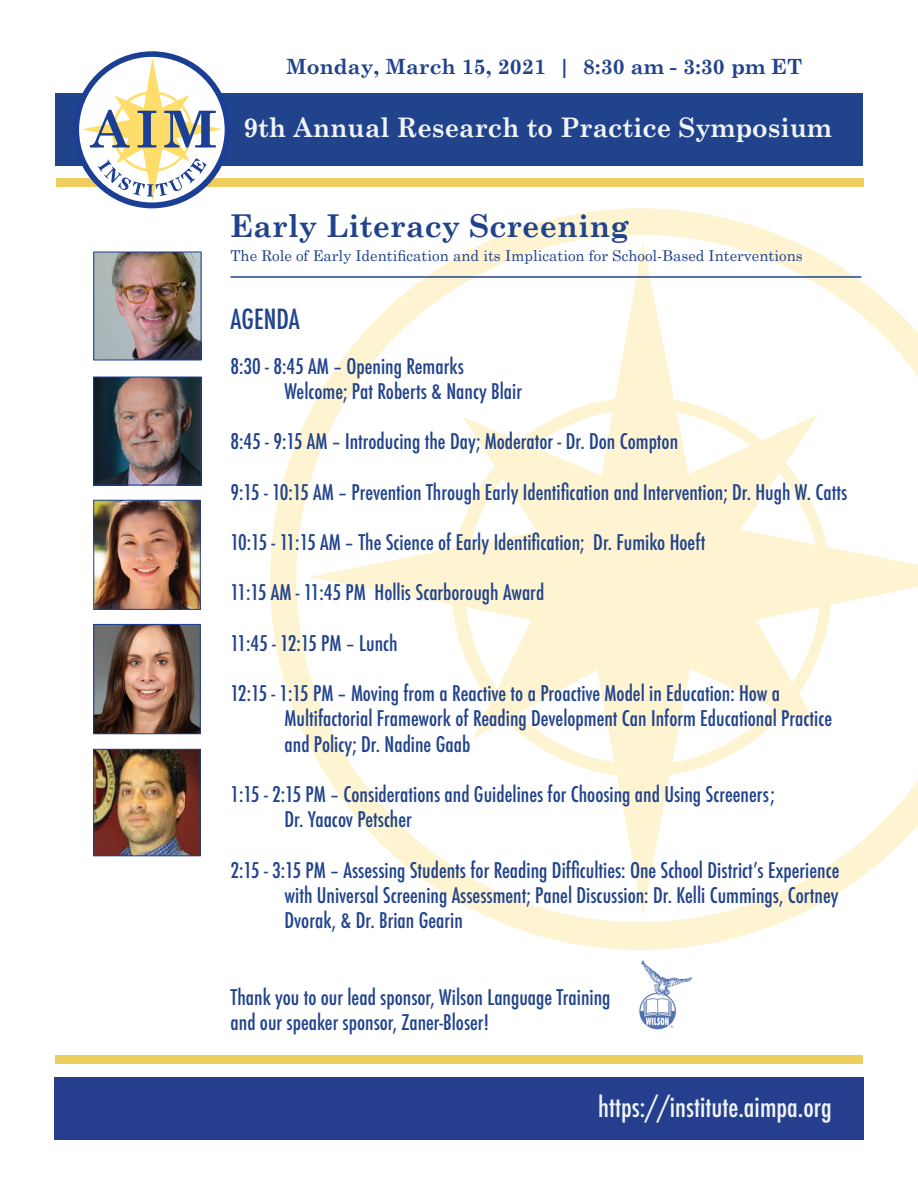
<style>
.page{position:relative;width:918px;height:1188px;background:#fff}
.page>*{position:absolute;margin:0;border:0;box-sizing:border-box;transform-origin:0 0}
.t1{font:700 31.5px "Century Schoolbook";letter-spacing:.005em;color:#21438c;scale:.96 1}
.t2{font:700 27px "Century Schoolbook";color:#f1f4f7;scale:.94 1}
.t3{font:500 condensed 27px "Futura";color:#f1f4f7}
.t4{font:500 condensed 27px "Futura";color:#21438c}
.t5{font:500 condensed 21px/25.2px "Futura";color:#21438c}
.t6{font:700 21px "Century Schoolbook";color:#21438c}
.t7{font:15px "Century Schoolbook";color:#21438c}
</style>
<div class="page">
<svg style="left:270px;top:208px;width:648px;height:742px"></svg>
<img style="left:96px;top:502px;width:102px;height:105px">
<div style="left:55px;top:93px;width:807px;height:73px;background:#21438c"></div>
<div style="left:54px;top:1077px;width:809px;height:62px;background:#253f8e"></div>
<div style="left:56px;top:178px;width:808px;height:9px;background:#eece5f"></div>
<div style="left:55px;top:1055px;width:807px;height:9px;background:#eece5f"></div>
<svg style="left:79px;top:51px;width:146px;height:157px"></svg>
<hr style="left:231px;top:276px;width:630px;height:2px;background:#21438c">
<img style="left:96px;top:254px;width:103px;height:104px">
<div style="left:94px;top:252px;width:107px;height:108px;border:1px solid #1b3f94"></div>
<img style="left:96px;top:379px;width:103px;height:104px">
<div style="left:94px;top:377px;width:107px;height:108px;border:1px solid #1b3f94"></div>
<img style="left:96px;top:751px;width:102px;height:103px">
<div style="left:94px;top:749px;width:106px;height:107px;border:1px solid #1b3f94"></div>
<img style="left:96px;top:626px;width:102px;height:106px">
<div style="left:94px;top:624px;width:106px;height:110px;border:1px solid #1b3f94"></div>
<img style="left:639px;top:961px;width:54px;height:69px">
<p class="t6" style="left:286px;top:53px;width:518px">Monday, March 15, 2021 | 8:30 am - 3:30 pm ET</p>
<p class="t2" style="left:244px;top:111px;width:627px">9th Annual Research to Practice Symposium</p>
<h1 class="t1" style="left:231px;top:207px;width:416px">Early Literacy Screening</h1>
<p class="t7" style="left:231px;top:247px;width:574px">The Role of Early Identification and its Implication for School-Based Interventions</p>
<p class="t4" style="left:231px;top:301px;width:71px">AGENDA</p>
<p class="t5" style="left:285px;top:353px;width:239px;text-indent:-54px">8:30 - 8:45 AM – Opening Remarks<br>Welcome; Pat Roberts &amp; Nancy Blair</p>
<p class="t5" style="left:231px;top:429px;width:449px">8:45 - 9:15 AM – Introducing the Day; Moderator - Dr. Don Compton</p>
<p class="t5" style="left:231px;top:479px;width:618px">9:15 - 10:15 AM – Prevention Through Early Identification and Intervention; Dr. Hugh W. Catts</p>
<p class="t5" style="left:231px;top:530px;width:477px">10:15 - 11:15 AM – The Science of Early Identification; Dr. Fumiko Hoeft</p>
<p class="t5" style="left:231px;top:580px;width:315px">11:15 AM - 11:45 PM Hollis Scarborough Award</p>
<p class="t5" style="left:231px;top:630px;width:169px">11:45 - 12:15 PM – Lunch</p>
<p class="t5" style="left:285px;top:681px;width:549px;text-indent:-54px">12:15 - 1:15 PM – Moving from a Reactive to a Proactive Model in Education: How a<br>Multifactorial Framework of Reading Development Can Inform Educational Practice and Policy; Dr. Nadine Gaab</p>
<p class="t5" style="left:285px;top:782px;width:492px;text-indent:-54px">1:15 - 2:15 PM – Considerations and Guidelines for Choosing and Using Screeners;<br>Dr. Yaacov Petscher</p>
<p class="t5" style="left:285px;top:857px;width:556px;text-align:justify;text-indent:-54px">2:15 - 3:15 PM – Assessing Students for Reading Difficulties: One School District’s Experience with Universal Screening Assessment; Panel Discussion: Dr. Kelli Cummings, Cortney Dvorak, &amp; Dr. Brian Gearin</p>
<p class="t5" style="left:231px;top:984px;width:382px">Thank you to our lead sponsor, Wilson Language Training and our speaker sponsor, Zaner-Bloser!</p>
<p class="t3" style="left:598px;top:1090px;width:235px">https://institute.aimpa.org</p>
</div>
